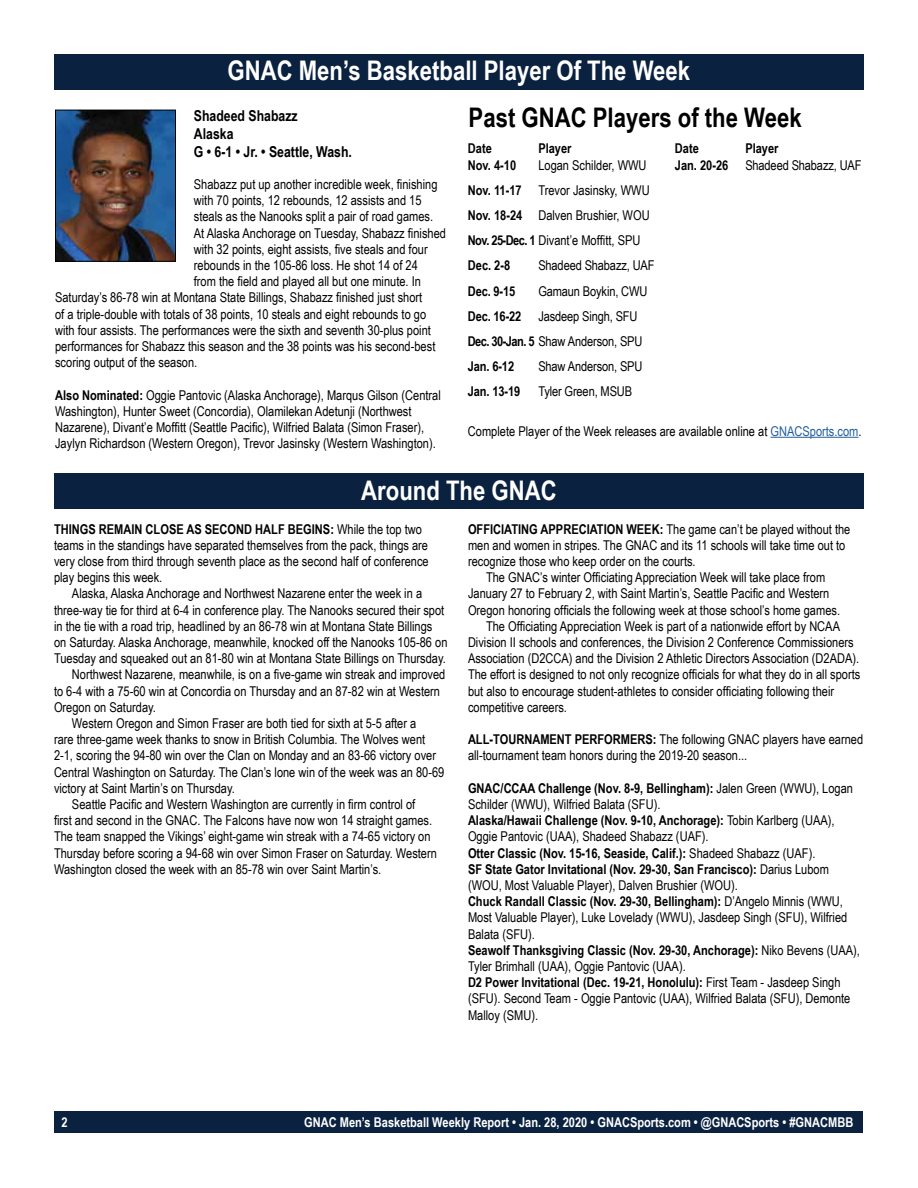
<style>
.page{position:relative;width:918px;height:1188px;background:#fff}
.page>*{position:absolute;margin:0;border:0;box-sizing:border-box;transform-origin:0 0}
.t1{font:700 27px "Arial Narrow";color:#fff}
.t2{font:700 27px "Arial Narrow";color:#000}
.t3{font:700 15px/18px "Arial Narrow";color:#000}
.t4{font:13.5px/16.2px "Arial Narrow";color:#000}
.t5{font:700 13.5px "Arial Narrow";color:#fff}
.t6{font:700 13.5px "Arial Narrow";color:#000}
.s1{font-weight:700}
.s2{color:#215e9e}
</style>
<div class="page">
<div style="left:55px;top:1111px;width:808px;height:22px;background:#0a2240"></div>
<div style="left:54px;top:473px;width:810px;height:36px;background:#0a2240"></div>
<div style="left:54px;top:54px;width:810px;height:36px;background:#0a2240"></div>
<hr style="left:771px;top:437px;width:88px;height:1px;background:#215e9e">
<img style="left:57px;top:112px;width:117px;height:148px">
<div style="left:55px;top:110px;width:121px;height:152px;border:1px solid #000"></div>
<h1 class="t1" style="left:228px;top:50px;width:464px">GNAC Men’s Basketball Player Of The Week</h1>
<h1 class="t2" style="left:469px;top:97px;width:335px">Past GNAC Players of the Week</h1>
<p class="t6" style="left:468px;top:138px;width:25px">Date</p>
<p class="t6" style="left:538px;top:138px;width:35px">Player</p>
<p class="t6" style="left:468px;top:155px;width:50px">Nov. 4-10</p>
<p class="t3" style="left:194px;top:106px;width:160px">Shadeed Shabazz<br>Alaska<br>G • 6-1 • Jr. • Seattle, Wash.</p>
<p class="t4" style="left:194px;top:176px;width:245px">Shabazz put up another incredible week, finishing</p>
<p class="t4" style="left:194px;top:192px;width:229px">with 70 points, 12 rebounds, 12 assists and 15</p>
<p class="t4" style="left:194px;top:208px;width:241px">steals as the Nanooks split a pair of road games.</p>
<p class="t4" style="left:194px;top:224px;width:254px">At Alaska Anchorage on Tuesday, Shabazz finished</p>
<p class="t4" style="left:194px;top:240px;width:235px">with 32 points, eight assists, five steals and four</p>
<p class="t4" style="left:194px;top:257px;width:226px">rebounds in the 105-86 loss. He shot 14 of 24</p>
<p class="t4" style="left:194px;top:273px;width:229px">from the field and played all but one minute. In</p>
<p class="t4" style="left:55px;top:289px;width:369px">Saturday’s 86-78 win at Montana State Billings, Shabazz finished just short</p>
<p class="t4" style="left:55px;top:305px;width:373px">of a triple-double with totals of 38 points, 10 steals and eight rebounds to go</p>
<p class="t4" style="left:55px;top:321px;width:377px">with four assists. The performances were the sixth and seventh 30-plus point</p>
<p class="t4" style="left:55px;top:338px;width:382px">performances for Shabazz this season and the 38 points was his second-best</p>
<p class="t4" style="left:55px;top:354px;width:144px">scoring output of the season.</p>
<p class="t4" style="left:55px;top:386px;width:387px"><span class="s1">Also Nominated:</span> Oggie Pantovic (Alaska Anchorage), Marqus Gilson (Central Washington), Hunter Sweet (Concordia), Olamilekan Adetunji (Northwest Nazarene), Divant’e Moffitt (Seattle Pacific), Wilfried Balata (Simon Fraser), Jaylyn Richardson (Western Oregon), Trevor Jasinsky (Western Washington).</p>
<p class="t6" style="left:675px;top:139px;width:25px">Date</p>
<p class="t6" style="left:745px;top:139px;width:35px">Player</p>
<p class="t6" style="left:675px;top:155px;width:55px">Jan. 20-26</p>
<p class="t4" style="left:745px;top:156px;width:118px">Shadeed Shabazz, UAF</p>
<p class="t4" style="left:468px;top:152px;width:183px;line-height:25.2px;text-indent:70px">Logan Schilder, WWU<br><span class="s1">Nov. 11-17</span> Trevor Jasinsky, WWU<br><span class="s1">Nov. 18-24</span> Dalven Brushier, WOU<br><span class="s1">Nov. 25-Dec. 1</span> Divant’e Moffitt, SPU<br><span class="s1">Dec. 2-8</span></p>
<p class="t4" style="left:538px;top:257px;width:118px">Shadeed Shabazz, UAF</p>
<p class="t6" style="left:468px;top:281px;width:49px">Dec. 9-15</p>
<p class="t4" style="left:538px;top:282px;width:111px">Gamaun Boykin, CWU</p>
<p class="t6" style="left:468px;top:306px;width:55px">Dec. 16-22</p>
<p class="t4" style="left:468px;top:303px;width:176px;line-height:25.2px;text-indent:70px">Jasdeep Singh, SFU<br><span class="s1">Dec. 30-Jan. 5</span> Shaw Anderson, SPU<br><span class="s1">Jan. 6-12</span></p>
<p class="t4" style="left:538px;top:358px;width:106px">Shaw Anderson, SPU</p>
<p class="t6" style="left:468px;top:382px;width:54px">Jan. 13-19</p>
<p class="t4" style="left:538px;top:383px;width:95px">Tyler Green, MSUB</p>
<p class="t4" style="left:468px;top:422px;width:395px">Complete Player of the Week releases are available online at <span class="s2">GNACSports.com</span>.</p>
<h1 class="t1" style="left:361px;top:470px;width:197px">Around The GNAC</h1>
<p class="t4" style="left:54px;top:520px;width:376px"><span class="s1">THINGS REMAIN CLOSE AS SECOND HALF BEGINS:</span> While the top two teams in the standings have separated themselves from the pack, things are very close from third through seventh place as the second half of conference play begins this week.</p>
<p class="t4" style="left:72px;top:585px;width:352px">Alaska, Alaska Anchorage and Northwest Nazarene enter the week in a</p>
<p class="t4" style="left:54px;top:601px;width:392px">three-way tie for third at 6-4 in conference play. The Nanooks secured their spot</p>
<p class="t4" style="left:54px;top:617px;width:380px">in the tie with a road trip, headlined by an 86-78 win at Montana State Billings</p>
<p class="t4" style="left:54px;top:634px;width:395px">on Saturday. Alaska Anchorage, meanwhile, knocked off the Nanooks 105-86 on</p>
<p class="t4" style="left:54px;top:650px;width:393px">Tuesday and squeaked out an 81-80 win at Montana State Billings on Thursday.</p>
<p class="t4" style="left:72px;top:666px;width:375px">Northwest Nazarene, meanwhile, is on a five-game win streak and improved</p>
<p class="t4" style="left:54px;top:682px;width:388px">to 6-4 with a 75-60 win at Concordia on Thursday and an 87-82 win at Western</p>
<p class="t4" style="left:54px;top:698px;width:103px">Oregon on Saturday.</p>
<p class="t4" style="left:72px;top:715px;width:346px">Western Oregon and Simon Fraser are both tied for sixth at 5-5 after a</p>
<p class="t4" style="left:54px;top:731px;width:373px">rare three-game week thanks to snow in British Columbia. The Wolves went</p>
<p class="t4" style="left:54px;top:747px;width:384px">2-1, scoring the 94-80 win over the Clan on Monday and an 83-66 victory over</p>
<p class="t4" style="left:54px;top:763px;width:392px">Central Washington on Saturday. The Clan’s lone win of the week was an 80-69</p>
<p class="t4" style="left:54px;top:779px;width:182px">victory at Saint Martin’s on Thursday.</p>
<p class="t4" style="left:72px;top:796px;width:345px">Seattle Pacific and Western Washington are currently in firm control of</p>
<p class="t4" style="left:54px;top:812px;width:380px">first and second in the GNAC. The Falcons have now won 14 straight games.</p>
<p class="t4" style="left:54px;top:828px;width:378px">The team snapped the Vikings’ eight-game win streak with a 74-65 victory on</p>
<p class="t4" style="left:54px;top:844px;width:384px">Thursday before scoring a 94-68 win over Simon Fraser on Saturday. Western</p>
<p class="t4" style="left:54px;top:860px;width:329px">Washington closed the week with an 85-78 win over Saint Martin’s.</p>
<p class="t4" style="left:468px;top:520px;width:384px"><span class="s1">OFFICIATING APPRECIATION WEEK:</span> The game can’t be played without the</p>
<p class="t4" style="left:468px;top:536px;width:379px">men and women in stripes. The GNAC and its 11 schools will take time out to</p>
<p class="t4" style="left:468px;top:553px;width:229px">recognize those who keep order on the courts.</p>
<p class="t4" style="left:486px;top:569px;width:341px">The GNAC’s winter Officiating Appreciation Week will take place from</p>
<p class="t4" style="left:468px;top:585px;width:363px">January 27 to February 2, with Saint Martin’s, Seattle Pacific and Western</p>
<p class="t4" style="left:468px;top:601px;width:374px">Oregon honoring officials the following week at those school’s home games.</p>
<p class="t4" style="left:486px;top:617px;width:356px">The Officiating Appreciation Week is part of a nationwide effort by NCAA</p>
<p class="t4" style="left:468px;top:634px;width:387px">Division II schools and conferences, the Division 2 Conference Commissioners</p>
<p class="t4" style="left:468px;top:650px;width:393px">Association (D2CCA) and the Division 2 Athletic Directors Association (D2ADA).</p>
<p class="t4" style="left:468px;top:666px;width:394px">The effort is designed to not only recognize officials for what they do in all sports</p>
<p class="t4" style="left:468px;top:682px;width:368px">but also to encourage student-athletes to consider officiating following their</p>
<p class="t4" style="left:468px;top:698px;width:101px">competitive careers.</p>
<p class="t4" style="left:468px;top:731px;width:397px"><span class="s1">ALL-TOURNAMENT PERFORMERS:</span> The following GNAC players have earned all-tournament team honors during the 2019-20 season...</p>
<p class="t4" style="left:468px;top:779px;width:393px"><span class="s1">GNAC/CCAA Challenge (Nov. 8-9, Bellingham):</span> Jalen Green (WWU), Logan Schilder (WWU), Wilfried Balata (SFU).<br><span class="s1">Alaska/Hawaii Challenge (Nov. 9-10, Anchorage):</span> Tobin Karlberg (UAA), Oggie Pantovic (UAA), Shadeed Shabazz (UAF).<br><span class="s1">Otter Classic (Nov. 15-16, Seaside, Calif.):</span> Shadeed Shabazz (UAF).<br><span class="s1">SF State Gator Invitational (Nov. 29-30, San Francisco):</span> Darius Lubom (WOU, Most Valuable Player), Dalven Brushier (WOU).<br><span class="s1">Chuck Randall Classic (Nov. 29-30, Bellingham):</span> D’Angelo Minnis (WWU, Most Valuable Player), Luke Lovelady (WWU), Jasdeep Singh (SFU), Wilfried Balata (SFU).<br><span class="s1">Seawolf Thanksgiving Classic (Nov. 29-30, Anchorage):</span> Niko Bevens (UAA), Tyler Brimhall (UAA), Oggie Pantovic (UAA).<br><span class="s1">D2 Power Invitational (Dec. 19-21, Honolulu):</span> First Team - Jasdeep Singh (SFU). Second Team - Oggie Pantovic (UAA), Wilfried Balata (SFU), Demonte Malloy (SMU).</p>
<p class="t5" style="left:61px;top:1112px;width:8px">2</p>
<p class="t5" style="left:304px;top:1112px;width:551px">GNAC Men’s Basketball Weekly Report • Jan. 28, 2020 • GNACSports.com • @GNACSports • #GNACMBB</p>
</div>
